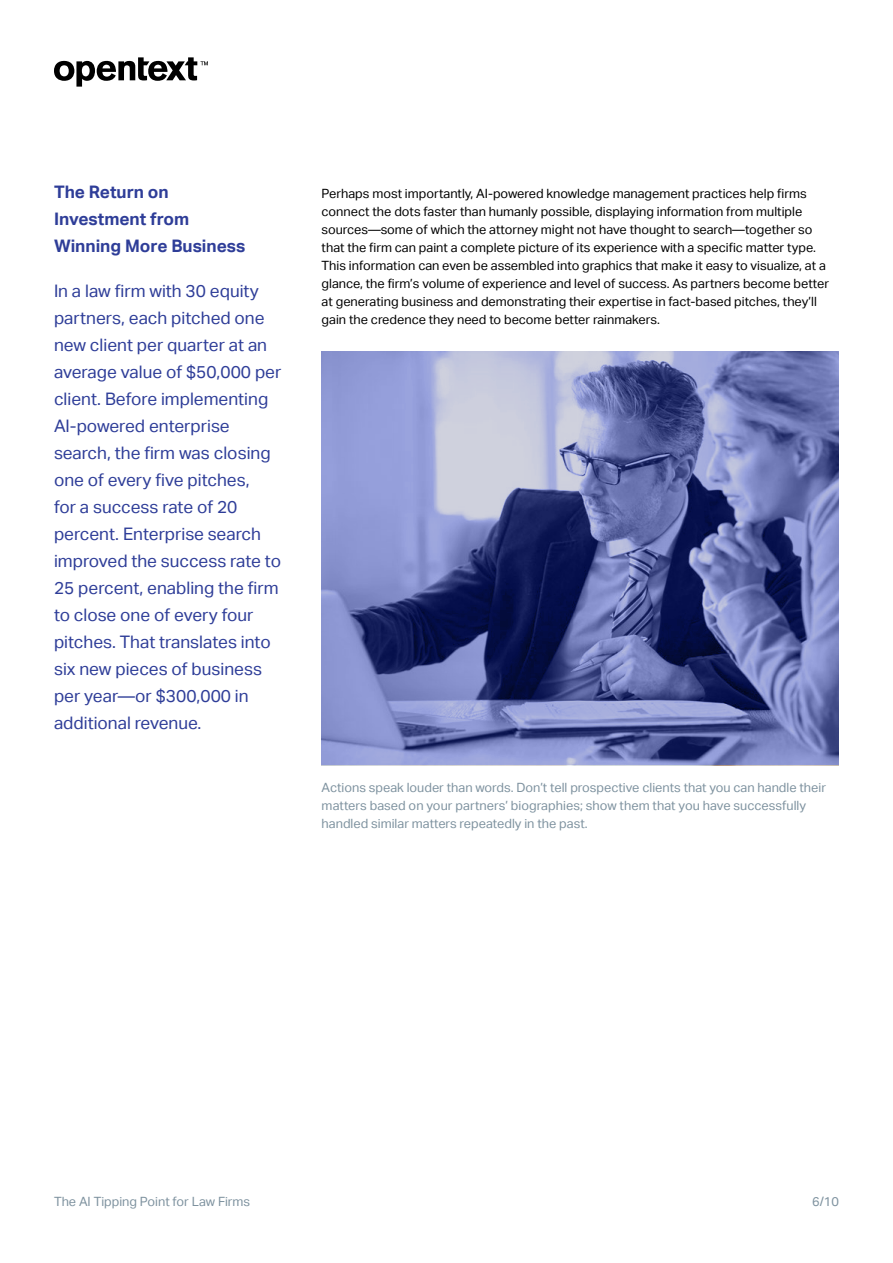
<style>
.page{position:relative;width:893px;height:1263px;background:#fff}
.page>*{position:absolute;margin:0;border:0;box-sizing:border-box;transform-origin:0 0}
.t1{font:17.25px/27px "Aktiv Grotesk";color:#2e3d98}
.t2{font:700 17.25px/27px "Aktiv Grotesk";color:#2e3d98}
.t3{font:12.75px/18px "Aktiv Grotesk";color:#000}
.t4{font:12.75px/18px "Aktiv Grotesk";color:#7e929f}
</style>
<div class="page">
<svg style="left:54px;top:57px;width:154px;height:30px"></svg>
<svg style="left:322px;top:351px;width:517px;height:414px;background:#6c75ab"></svg>
<h1 class="t2" style="left:54px;top:179px;width:193px">The Return on<br>Investment from<br>Winning More Business</h1>
<p class="t1" style="left:54px;top:278px;width:229px">In a law firm with 30 equity partners, each pitched one new client per quarter at an average value of $50,000 per client. Before implementing<br>AI-powered enterprise search, the firm was closing one of every five pitches,<br>for a success rate of 20 percent. Enterprise search improved the success rate to<br>25 percent, enabling the firm to close one of every four pitches. That translates into six new pieces of business per year—or $300,000 in additional revenue.</p>
<p class="t3" style="left:322px;top:185px;width:509px">Perhaps most importantly, AI-powered knowledge management practices help firms connect the dots faster than humanly possible, displaying information from multiple sources—some of which the attorney might not have thought to search—together so that the firm can paint a complete picture of its experience with a specific matter type.<br>This information can even be assembled into graphics that make it easy to visualize, at a glance, the firm’s volume of experience and level of success. As partners become better at generating business and demonstrating their expertise in fact-based pitches, they’ll gain the credence they need to become better rainmakers.</p>
<p class="t4" style="left:322px;top:779px;width:506px">Actions speak louder than words. Don’t tell prospective clients that you can handle their matters based on your partners’ biographies; show them that you have successfully handled similar matters repeatedly in the past.</p>
<p class="t4" style="left:54px;top:1193px;width:198px">The AI Tipping Point for Law Firms</p>
<p class="t4" style="left:812px;top:1193px;width:28px">6/10</p>
</div>
